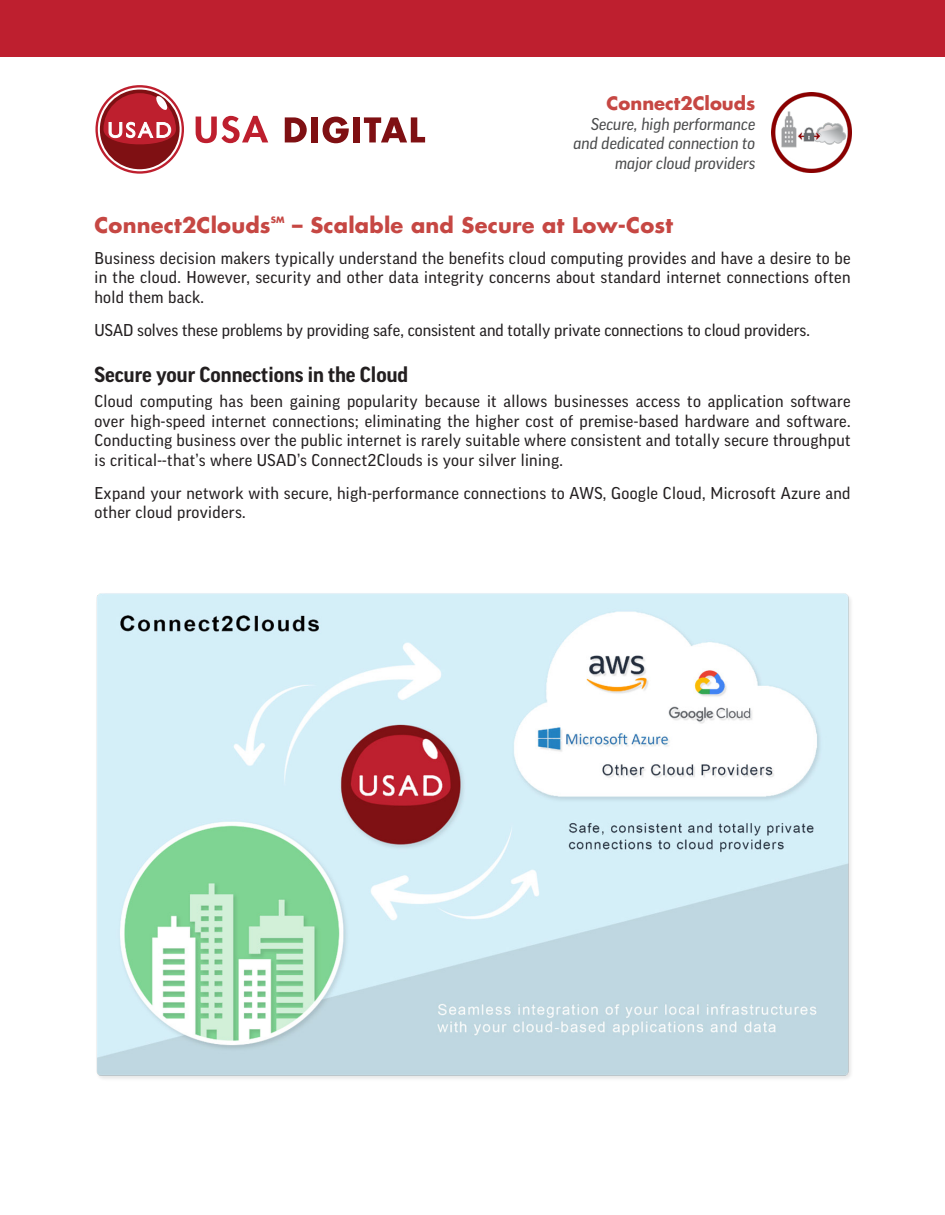
<style>
.page{position:relative;width:945px;height:1215px;background:#fff}
.page>*{position:absolute;margin:0;border:0;box-sizing:border-box;transform-origin:0 0}
.t1{font:700 21px "Futura Std";letter-spacing:.01em;color:#c64743}
.t2{font:700 21px "Good OT";color:#231f20}
.t3{font:700 18px "Futura Std";color:#c64743}
.t4{font:16.5px/19.5px "Good OT";letter-spacing:.02em;color:#231f20;text-align:justify}
.t5{font:16.5px "Good OT";color:#231f20}
.t6{font:italic 16.5px/19.5px "Good OT";color:#4b4c4d;text-align:right}
.t7{font:700 8.55px "Futura Std";color:#c64743}
</style>
<div class="page">
<div style="left:0;top:0;width:945px;height:57px;background:#be1f2f"></div>
<img style="left:772px;top:92px;width:79px;height:80px">
<svg style="left:196px;top:116px;width:72px;height:27px"></svg>
<svg style="left:285px;top:117px;width:22px;height:25px"></svg>
<div style="left:311px;top:117px;width:7px;height:25px;background:#7f1013"></div>
<svg style="left:323px;top:117px;width:26px;height:26px"></svg>
<div style="left:353px;top:117px;width:7px;height:25px;background:#7f1013"></div>
<svg style="left:364px;top:117px;width:61px;height:25px"></svg>
<svg style="left:95px;top:85px;width:89px;height:89px"></svg>
<img style="left:96px;top:593px;width:755px;height:486px">
<p class="t3" style="left:607px;top:92px;width:150px">Connect2Clouds</p>
<p class="t6" style="left:574px;top:114px;width:183px">Secure, high performance and dedicated connection to major cloud providers</p>
<p class="t1" style="left:94px;top:211px;width:178px">Connect2Clouds</p>
<p class="t7" style="left:271px;top:214px;width:15px">sm</p>
<p class="t1" style="left:292px;top:211px;width:382px">– Scalable and Secure at Low-Cost</p>
<p class="t4" style="left:94px;top:248px;width:758px">Business decision makers typically understand the benefits cloud computing provides and have a desire to be in the cloud. However, security and other data integrity concerns about standard internet connections often hold them back.</p>
<p class="t5" style="left:94px;top:321px;width:717px">USAD solves these problems by providing safe, consistent and totally private connections to cloud providers.</p>
<p class="t2" style="left:94px;top:363px;width:315px">Secure your Connections in the Cloud</p>
<p class="t4" style="left:94px;top:392px;width:758px">Cloud computing has been gaining popularity because it allows businesses access to application software over high-speed internet connections; eliminating the higher cost of premise-based hardware and software.<br>Conducting business over the public internet is rarely suitable where consistent and totally secure throughput is critical--that’s where USAD’s Connect2Clouds is your silver lining.</p>
<p class="t4" style="left:94px;top:483px;width:758px">Expand your network with secure, high-performance connections to AWS, Google Cloud, Microsoft Azure and other cloud providers.</p>
</div>
